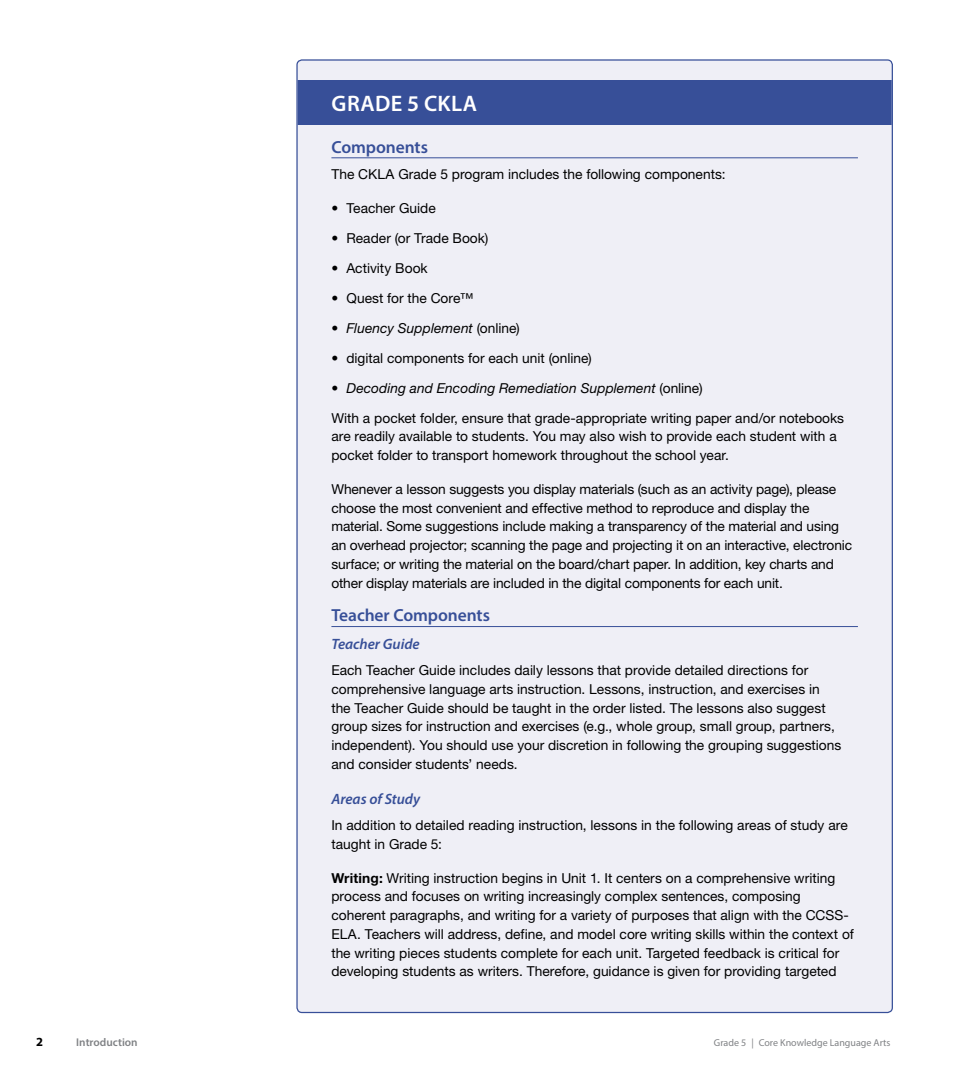
<style>
.page{position:relative;width:968px;height:1080px;background:#fff}
.page>*{position:absolute;margin:0;border:0;box-sizing:border-box;transform-origin:0 0}
.t1{font:600 22.5px "Myriad Pro";letter-spacing:.025em;color:#fff}
.t2{font:600 17.5px "Myriad Pro";letter-spacing:-.005em;color:#374f98}
.t3{font:italic 600 15px "Myriad Pro";letter-spacing:-.005em;color:#374f98}
.t4{font:13.75px/18.8px "Helvetica Neue LT Std";color:#000}
.t5{font:italic 13.75px "Helvetica Neue LT Std";letter-spacing:.005em;color:#000}
.t6{font:700 12.5px "Myriad Pro";color:#000}
.t7{font:600 11.25px "Myriad Pro";color:#808285}
.t8{font:10px "Myriad Pro";color:#808285}
.s1{font-style:normal}
.s2{font-style:italic}
.s3{font-weight:700}
</style>
<div class="page">
<div style="left:297px;top:60px;width:595px;height:952px;background:#efeff6;border-radius:5px"></div>
<div style="left:298px;top:80px;width:593px;height:45px;background:#374f98"></div>
<hr style="left:331px;top:158px;width:527px;height:1px;background:#374f98">
<hr style="left:331px;top:626px;width:527px;height:1px;background:#374f98">
<h1 class="t1" style="left:331px;top:89px;width:147px">Grade 5 CKLA</h1>
<p class="t2" style="left:331px;top:135px;width:98px">Components</p>
<p class="t4" style="left:331px;top:164px;width:395px">The CKLA Grade 5 program includes the following components:</p>
<p class="t4" style="left:331px;top:198px;width:106px">• Teacher Guide</p>
<p class="t4" style="left:331px;top:228px;width:159px">• Reader (or Trade Book)</p>
<p class="t4" style="left:331px;top:258px;width:98px">• Activity Book</p>
<p class="t4" style="left:331px;top:288px;width:143px">• Quest for the Core™</p>
<p class="t5" style="left:331px;top:319px;width:190px"><span class="s1">•</span> Fluency Supplement <span class="s1">(online)</span></p>
<p class="t4" style="left:331px;top:348px;width:262px">• digital components for each unit (online)</p>
<p class="t4" style="left:331px;top:372px;width:514px;line-height:30px">• <span class="s2">Decoding and Encoding Remediation Supplement</span> (online)<br>With a pocket folder, ensure that grade-appropriate writing paper and/or notebooks</p>
<p class="t4" style="left:331px;top:427px;width:507px">are readily available to students. You may also wish to provide each student with a pocket folder to transport homework throughout the school year.</p>
<p class="t4" style="left:331px;top:479px;width:522px">Whenever a lesson suggests you display materials (such as an activity page), please choose the most convenient and effective method to reproduce and display the material. Some suggestions include making a transparency of the material and using an overhead projector; scanning the page and projecting it on an interactive, electronic surface; or writing the material on the board/chart paper. In addition, key charts and other display materials are included in the digital components for each unit.</p>
<p class="t2" style="left:331px;top:604px;width:160px">Teacher Components</p>
<p class="t3" style="left:331px;top:634px;width:90px">Teacher Guide</p>
<p class="t4" style="left:331px;top:661px;width:511px">Each Teacher Guide includes daily lessons that provide detailed directions for comprehensive language arts instruction. Lessons, instruction, and exercises in the Teacher Guide should be taught in the order listed. The lessons also suggest group sizes for instruction and exercises (e.g., whole group, small group, partners, independent). You should use your discretion in following the grouping suggestions and consider students’ needs.</p>
<p class="t3" style="left:331px;top:789px;width:90px">Areas of Study</p>
<p class="t4" style="left:331px;top:816px;width:518px">In addition to detailed reading instruction, lessons in the following areas of study are taught in Grade 5:</p>
<p class="t4" style="left:331px;top:868px;width:524px"><span class="s3">Writing:</span> Writing instruction begins in Unit 1. It centers on a comprehensive writing process and focuses on writing increasingly complex sentences, composing coherent paragraphs, and writing for a variety of purposes that align with the CCSS-ELA. Teachers will address, define, and model core writing skills within the context of the writing pieces students complete for each unit. Targeted feedback is critical for developing students as writers. Therefore, guidance is given for providing targeted</p>
<p class="t6" style="left:36px;top:1034px;width:8px">2</p>
<p class="t7" style="left:76px;top:1035px;width:63px">Introduction</p>
<p class="t8" style="left:714px;top:1037px;width:178px">Grade 5 | Core Knowledge Language Arts</p>
</div>
